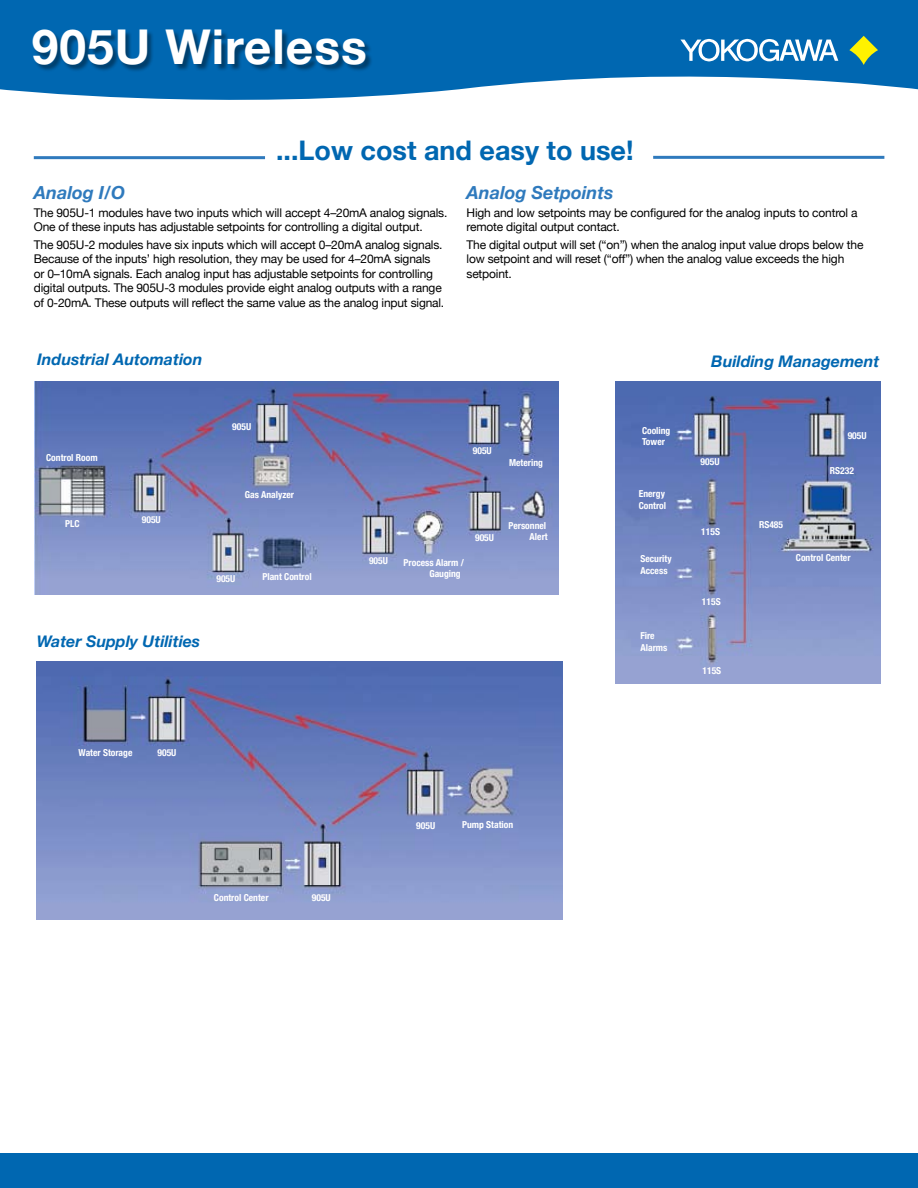
<style>
.page{position:relative;width:918px;height:1188px;background:#fff}
.page>*{position:absolute;margin:0;border:0;box-sizing:border-box;transform-origin:0 0}
.t1{font:700 48px "Helvetica Neue";letter-spacing:.02em;color:#fff}
.t2{font:700 27px "Helvetica Neue";color:#0067b1}
.t3{font:italic 700 18px "Helvetica Neue";color:#2f7abd}
.t4{font:italic 700 15.9px "Helvetica Neue";color:#0067b1}
.t5{font:12px/14.4px "Helvetica Neue";letter-spacing:-.015em;color:#000}
.t6{font:700 condensed 9.6px/11.6px "Helvetica Neue";color:#fff}
</style>
<div class="page">
<svg style="left:0;top:0;width:918px;height:93px;background:#1a76b9"></svg>
<div style="left:0;top:1154px;width:918px;height:34px;background:#0067b1"></div>
<div style="left:34px;top:31px;width:449px;height:71px;background:#000;opacity:.4"></div>
<svg style="left:849px;top:36px;width:29px;height:29px"></svg>
<svg style="left:680px;top:39px;width:158px;height:22px"></svg>
<hr style="left:34px;top:156px;width:231px;height:3px;background:#2f7abd">
<hr style="left:653px;top:156px;width:231px;height:3px;background:#2f7abd">
<img style="left:36px;top:661px;width:526px;height:259px">
<img style="left:616px;top:382px;width:265px;height:301px">
<img style="left:34px;top:381px;width:525px;height:213px">
<h1 class="t1" style="left:32px;top:17px;width:337px">905U Wireless</h1>
<h2 class="t2" style="left:276px;top:133px;width:359px">...Low cost and easy to use!</h2>
<h3 class="t3" style="left:34px;top:181px;width:93px">Analog I/O</h3>
<p class="t5" style="left:34px;top:205px;width:415px">The 905U-1 modules have two inputs which will accept 4–20mA analog signals.<br>One of these inputs has adjustable setpoints for controlling a digital output.</p>
<p class="t5" style="left:34px;top:237px;width:412px">The 905U-2 modules have six inputs which will accept 0–20mA analog signals.<br>Because of the inputs’ high resolution, they may be used for 4–20mA signals<br>or 0–10mA signals. Each analog input has adjustable setpoints for controlling digital outputs. The 905U-3 modules provide eight analog outputs with a range of 0-20mA. These outputs will reflect the same value as the analog input signal.</p>
<h3 class="t4" style="left:37px;top:349px;width:167px">Industrial Automation</h3>
<h3 class="t3" style="left:467px;top:181px;width:148px">Analog Setpoints</h3>
<p class="t5" style="left:467px;top:205px;width:393px">High and low setpoints may be configured for the analog inputs to control a remote digital output contact.</p>
<p class="t5" style="left:467px;top:237px;width:398px">The digital output will set (“on”) when the analog input value drops below the low setpoint and will reset (“off”) when the analog value exceeds the high setpoint.</p>
<h3 class="t4" style="left:711px;top:351px;width:170px">Building Management</h3>
<p class="t6" style="left:46px;top:452px;width:53px">Control Room</p>
<p class="t6" style="left:65px;top:518px;width:16px">PLC</p>
<p class="t6" style="left:142px;top:514px;width:20px">905U</p>
<p class="t6" style="left:232px;top:421px;width:20px">905U</p>
<p class="t6" style="left:245px;top:489px;width:51px">Gas Analyzer</p>
<p class="t6" style="left:473px;top:445px;width:20px">905U</p>
<p class="t6" style="left:509px;top:457px;width:35px">Metering</p>
<p class="t6" style="left:475px;top:532px;width:20px">905U</p>
<p class="t6" style="left:509px;top:519px;width:41px;text-align:right">Personnel<br>Alert</p>
<p class="t6" style="left:642px;top:425px;width:30px">Cooling<br>Tower</p>
<p class="t6" style="left:639px;top:488px;width:29px">Energy<br>Control</p>
<p class="t6" style="left:701px;top:456px;width:20px">905U</p>
<p class="t6" style="left:701px;top:526px;width:20px">115S</p>
<p class="t6" style="left:759px;top:519px;width:26px">RS485</p>
<p class="t6" style="left:848px;top:430px;width:20px">905U</p>
<p class="t6" style="left:830px;top:464px;width:26px">RS232</p>
<p class="t6" style="left:216px;top:573px;width:20px">905U</p>
<h3 class="t4" style="left:37px;top:631px;width:165px">Water Supply Utilities</h3>
<p class="t6" style="left:262px;top:571px;width:51px">Plant Control</p>
<p class="t6" style="left:369px;top:554px;width:20px">905U</p>
<p class="t6" style="left:429px;top:557px;width:36px;text-indent:-26px">Process Alarm /<br>Gauging</p>
<p class="t6" style="left:79px;top:747px;width:55px">Water Storage</p>
<p class="t6" style="left:157px;top:747px;width:20px">905U</p>
<p class="t6" style="left:214px;top:892px;width:56px">Control Center</p>
<p class="t6" style="left:312px;top:892px;width:20px">905U</p>
<p class="t6" style="left:416px;top:820px;width:20px">905U</p>
<p class="t6" style="left:462px;top:819px;width:53px">Pump Station</p>
<p class="t6" style="left:640px;top:553px;width:33px">Security<br>Access</p>
<p class="t6" style="left:640px;top:630px;width:28px">Fire<br>Alarms</p>
<p class="t6" style="left:702px;top:596px;width:20px">115S</p>
<p class="t6" style="left:703px;top:665px;width:20px">115S</p>
<p class="t6" style="left:796px;top:552px;width:56px">Control Center</p>
</div>
